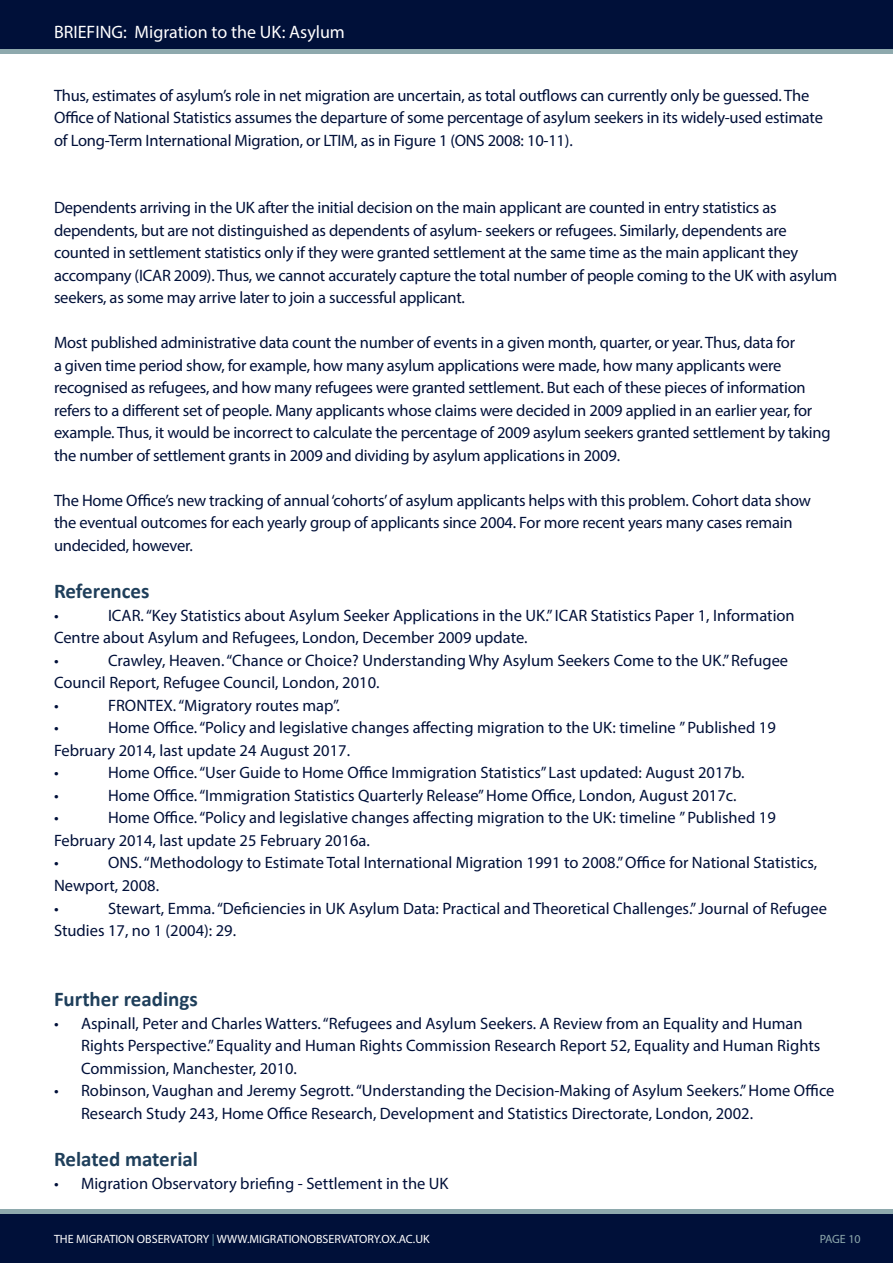
<style>
.page{position:relative;width:893px;height:1263px;background:#fff}
.page>*{position:absolute;margin:0;border:0;box-sizing:border-box;transform-origin:0 0}
.t1{font:700 21px "Calibri";color:#1f3f5b}
.t2{font:18px "Myriad Pro";color:#fff}
.t3{font:16.5px/22.5px "Myriad Pro";letter-spacing:-.015em;color:#001039}
.t4{font:12px "Myriad Pro";color:#fff}
.t5{font:12px "Myriad Pro";letter-spacing:-.005em;color:#8ea9ad}
.s1{color:#5a92a2}
</style>
<div class="page">
<div style="left:0;top:1213px;width:893px;height:50px;background:#001039"></div>
<div style="left:0;top:0;width:893px;height:50px;background:#001039"></div>
<hr style="left:0;top:50px;width:893px;height:4px;background:#8ea9ad">
<hr style="left:0;top:1209px;width:893px;height:4px;background:#8ea9ad">
<p class="t2" style="left:54px;top:20px;width:292px">BRIEFING: Migration to the UK: Asylum</p>
<p class="t3" style="left:54px;top:84px;width:770px">Thus, estimates of asylum’s role in net migration are uncertain, as total outflows can currently only be guessed. The<br>Office of National Statistics assumes the departure of some percentage of asylum seekers in its widely-used estimate of Long-Term International Migration, or LTIM, as in Figure 1 (ONS 2008: 10-11).</p>
<p class="t3" style="left:54px;top:196px;width:785px">Dependents arriving in the UK after the initial decision on the main applicant are counted in entry statistics as dependents, but are not distinguished as dependents of asylum- seekers or refugees. Similarly, dependents are counted in settlement statistics only if they were granted settlement at the same time as the main applicant they accompany (ICAR 2009). Thus, we cannot accurately capture the total number of people coming to the UK with asylum seekers, as some may arrive later to join a successful applicant.</p>
<p class="t3" style="left:54px;top:331px;width:778px">Most published administrative data count the number of events in a given month, quarter, or year. Thus, data for<br>a given time period show, for example, how many asylum applications were made, how many applicants were recognised as refugees, and how many refugees were granted settlement. But each of these pieces of information refers to a different set of people. Many applicants whose claims were decided in 2009 applied in an earlier year, for example. Thus, it would be incorrect to calculate the percentage of 2009 asylum seekers granted settlement by taking the number of settlement grants in 2009 and dividing by asylum applications in 2009.</p>
<p class="t3" style="left:54px;top:489px;width:758px">The Home Office’s new tracking of annual ‘cohorts’ of asylum applicants helps with this problem. Cohort data show the eventual outcomes for each yearly group of applicants since 2004. For more recent years many cases remain undecided, however.</p>
<p class="t1" style="left:54px;top:578px;width:97px">References</p>
<p class="t3" style="left:54px;top:604px;width:6px">•</p>
<p class="t3" style="left:54px;top:604px;width:742px;text-indent:54px">ICAR. “Key Statistics about Asylum Seeker Applications in the UK.” ICAR Statistics Paper 1, Information<br>Centre about Asylum and Refugees, London, December 2009 update.<br>•</p>
<p class="t3" style="left:54px;top:649px;width:736px;text-indent:54px">Crawley, Heaven. “Chance or Choice? Understanding Why Asylum Seekers Come to the UK.” Refugee<br>Council Report, Refugee Council, London, 2010.<br>•</p>
<p class="t3" style="left:108px;top:694px;width:233px">FRONTEX. “Migratory routes map”.</p>
<p class="t3" style="left:54px;top:716px;width:723px;text-indent:54px">Home Office. “Policy and legislative changes affecting migration to the UK: timeline ” Published 19<br>February 2014, last update 24 August 2017.<br>•</p>
<p class="t3" style="left:54px;top:716px;width:6px">•</p>
<p class="t3" style="left:108px;top:761px;width:638px">Home Office. “User Guide to Home Office Immigration Statistics” Last updated: August 2017b.</p>
<p class="t3" style="left:54px;top:784px;width:6px">•</p>
<p class="t3" style="left:108px;top:784px;width:630px">Home Office. “Immigration Statistics Quarterly Release” Home Office, London, August 2017c.</p>
<p class="t3" style="left:54px;top:806px;width:6px">•</p>
<p class="t3" style="left:54px;top:806px;width:723px;text-indent:54px">Home Office. “Policy and legislative changes affecting migration to the UK: timeline ” Published 19<br>February 2014, last update 25 February 2016a.<br>•</p>
<p class="t3" style="left:54px;top:851px;width:765px;text-indent:54px">ONS. “Methodology to Estimate Total International Migration 1991 to 2008.” Office for National Statistics,<br>Newport, 2008.<br>•</p>
<p class="t3" style="left:54px;top:896px;width:774px;text-indent:54px">Stewart, Emma. “Deficiencies in UK Asylum Data: Practical and Theoretical Challenges.” Journal of Refugee<br>Studies 17, no 1 (2004): 29.</p>
<p class="t1" style="left:54px;top:986px;width:145px">Further readings</p>
<p class="t3" style="left:81px;top:1011px;width:741px;text-indent:-27px">• Aspinall, Peter and Charles Watters. “Refugees and Asylum Seekers. A Review from an Equality and Human<br>Rights Perspective.” Equality and Human Rights Commission Research Report 52, Equality and Human Rights<br>Commission, Manchester, 2010.</p>
<p class="t3" style="left:81px;top:1079px;width:755px;text-indent:-27px">• Robinson, Vaughan and Jeremy Segrott. “Understanding the Decision-Making of Asylum Seekers.” Home Office<br>Research Study 243, Home Office Research, Development and Statistics Directorate, London, 2002.</p>
<p class="t1" style="left:54px;top:1146px;width:146px">Related material</p>
<p class="t3" style="left:54px;top:1172px;width:396px">• Migration Observatory briefing - Settlement in the UK</p>
<p class="t4" style="left:54px;top:1231px;width:377px">THE MIGRATION OBSERVATORY <span class="s1">|</span> WWW.MIGRATIONOBSERVATORY.OX.AC.UK</p>
<p class="t5" style="left:820px;top:1231px;width:43px">PAGE 10</p>
</div>
